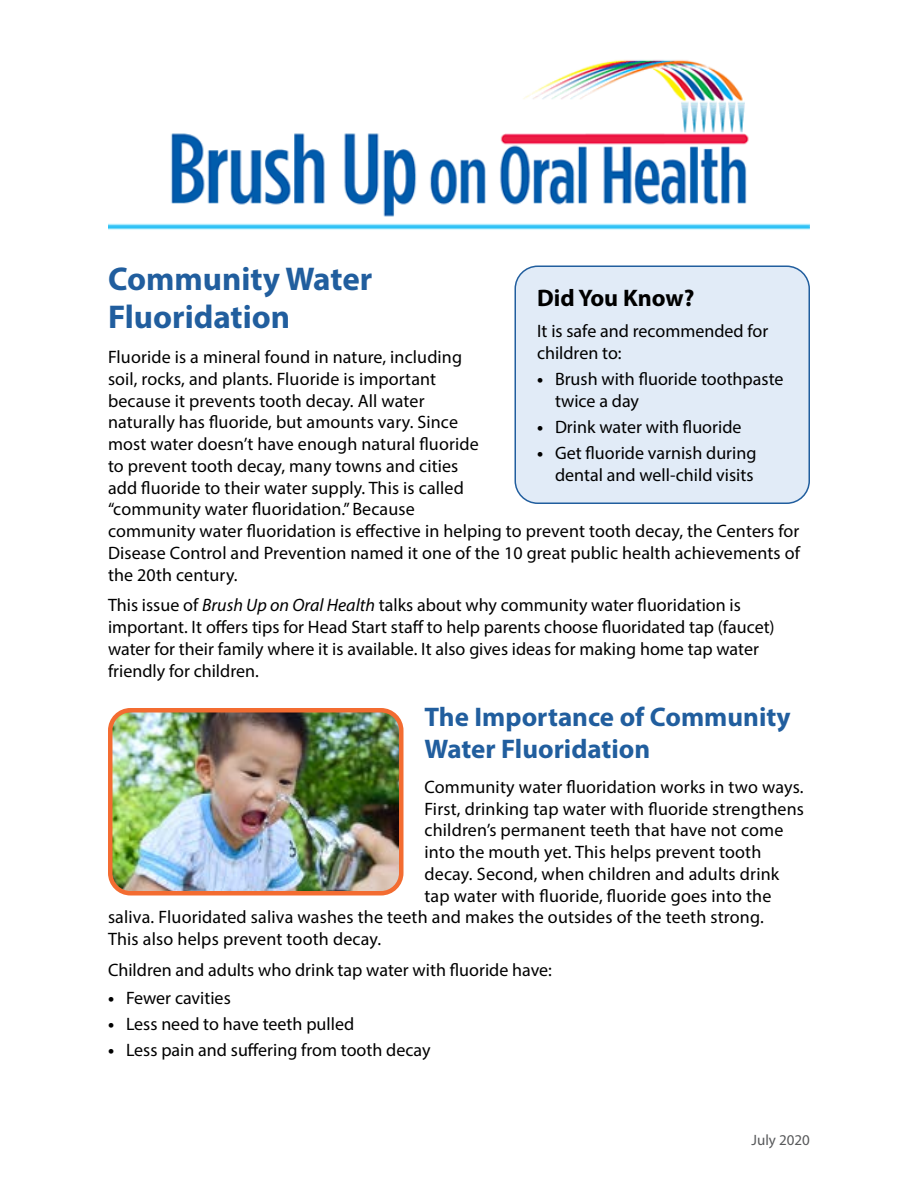
<style>
.page{position:relative;width:918px;height:1188px;background:#fff}
.page>*{position:absolute;margin:0;border:0;box-sizing:border-box;transform-origin:0 0}
.t1{font:700 33px/37.5px "Myriad Pro";color:#215e9e}
.Heading_1{font:700 27px/31.5px "Myriad Pro";color:#215e9e}
.Box_Title{font:700 24px "Myriad Pro";color:#000}
.Body_text{font:18px/21.8px "Myriad Pro";letter-spacing:.005em;color:#000}
.t2{font:15px "Myriad Pro";color:#58595b}
.s1{font-weight:700}
.s2{font-style:italic}
</style>
<div class="page">
<img style="left:108px;top:60px;width:702px;height:170px">
<div style="left:515px;top:266px;width:294px;height:237px;background:#e1ebf7;border-radius:22px"></div>
<div style="left:514px;top:266px;width:296px;height:238px;border:2px solid #215e9e;border-radius:22px"></div>
<img style="left:113px;top:713px;width:286px;height:178px">
<div style="left:108px;top:708px;width:296px;height:188px;border:4px solid #f36c31;border-radius:20px"></div>
<h1 class="t1" style="left:108px;top:259px;width:266px">Community Water<br>Fluoridation</h1>
<h2 class="Box_Title" style="left:537px;top:282px;width:159px">Did You Know?</h2>
<p class="Body_text" style="left:537px;top:320px;width:233px">It is safe and recommended for children to:</p>
<p class="Body_text" style="left:555px;top:368px;width:230px;text-indent:-18px"><span class="s1">•</span> Brush with fluoride toothpaste twice a day</p>
<p class="Body_text" style="left:537px;top:416px;width:206px"><span class="s1">•</span> Drink water with fluoride</p>
<p class="Body_text" style="left:537px;top:442px;width:221px;text-align:right"><span class="s1">•</span> Get fluoride varnish during dental and well-child visits</p>
<p class="Body_text" style="left:108px;top:346px;width:693px">Fluoride is a mineral found in nature, including<br>soil, rocks, and plants. Fluoride is important<br>because it prevents tooth decay. All water<br>naturally has fluoride, but amounts vary. Since<br>most water doesn’t have enough natural fluoride<br>to prevent tooth decay, many towns and cities<br>add fluoride to their water supply. This is called<br>“community water fluoridation.” Because<br>community water fluoridation is effective in helping to prevent tooth decay, the Centers for Disease Control and Prevention named it one of the 10 great public health achievements of the 20th century.</p>
<p class="Body_text" style="left:108px;top:594px;width:668px">This issue of <span class="s2">Brush Up on Oral Health</span> talks about why community water fluoridation is important. It offers tips for Head Start staff to help parents choose fluoridated tap (faucet) water for their family where it is available. It also gives ideas for making home tap water friendly for children.</p>
<h2 class="Heading_1" style="left:424px;top:700px;width:368px">The Importance of Community<br>Water Fluoridation</h2>
<p class="Body_text" style="left:424px;top:776px;width:381px">Community water fluoridation works in two ways.</p>
<p class="Body_text" style="left:424px;top:797px;width:381px">First, drinking tap water with fluoride strengthens</p>
<p class="Body_text" style="left:424px;top:819px;width:361px">children’s permanent teeth that have not come</p>
<p class="Body_text" style="left:424px;top:841px;width:338px">into the mouth yet. This helps prevent tooth</p>
<p class="Body_text" style="left:424px;top:863px;width:356px">decay. Second, when children and adults drink</p>
<p class="Body_text" style="left:424px;top:884px;width:348px">tap water with fluoride, fluoride goes into the</p>
<p class="Body_text" style="left:108px;top:906px;width:657px">saliva. Fluoridated saliva washes the teeth and makes the outsides of the teeth strong.</p>
<p class="Body_text" style="left:108px;top:928px;width:275px">This also helps prevent tooth decay.</p>
<p class="Body_text" style="left:108px;top:959px;width:445px">Children and adults who drink tap water with fluoride have:</p>
<p class="Body_text" style="left:108px;top:986px;width:124px"><span class="s1">•</span> Fewer cavities</p>
<p class="Body_text" style="left:108px;top:1013px;width:248px"><span class="s1">•</span> Less need to have teeth pulled</p>
<p class="Body_text" style="left:108px;top:1039px;width:324px"><span class="s1">•</span> Less pain and suffering from tooth decay</p>
<p class="t2" style="left:752px;top:1131px;width:60px">July 2020</p>
</div>
